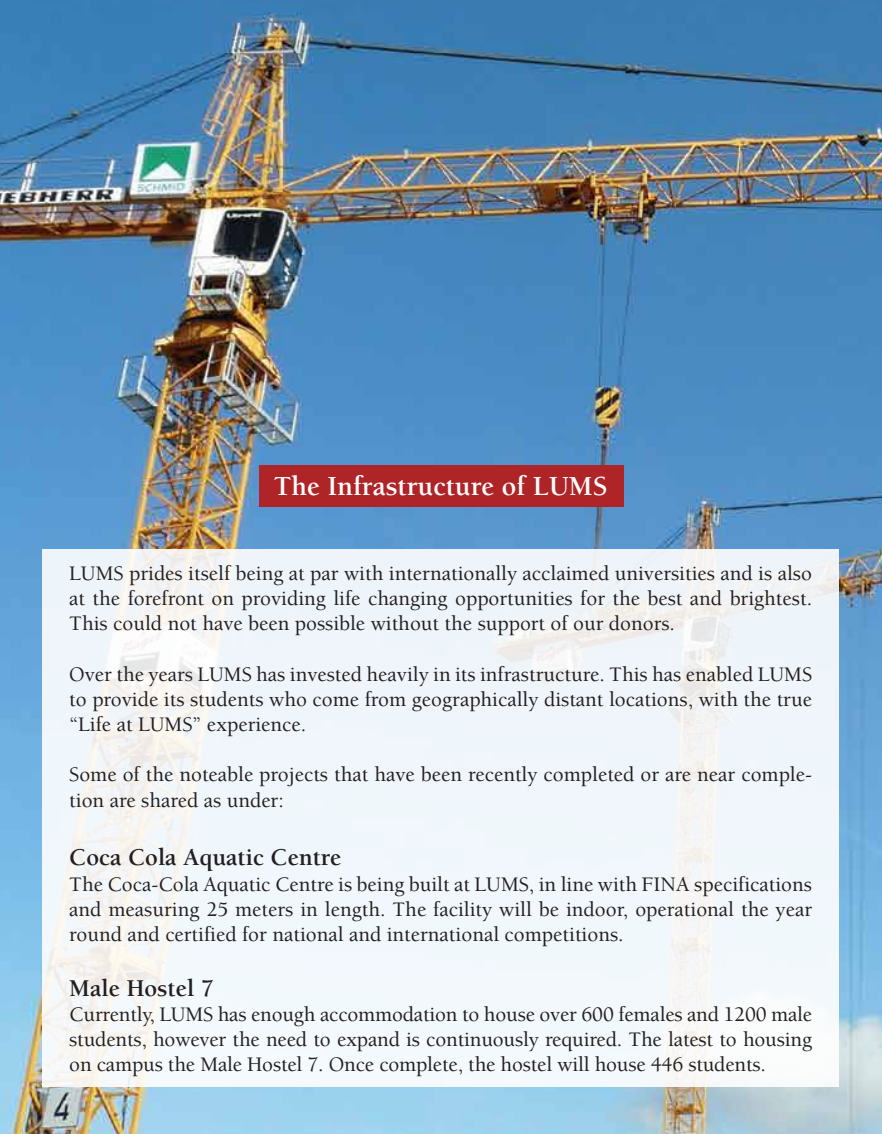
<style>
.page{position:relative;width:882px;height:1134px;background:#fff}
.page>*{position:absolute;margin:0;border:0;box-sizing:border-box;transform-origin:0 0}
.t1{font:700 28.35px "Berkeley";color:#fff}
.t2{font:700 24.68px "Berkeley";color:#231f20}
.t3{font:500 21.18px/25.2px "Berkeley";color:#231f20;text-align:justify}
</style>
<div class="page">
<img style="left:0;top:0;width:882px;height:1134px">
<div style="left:42px;top:550px;width:796px;height:537px;background:linear-gradient(to right,#f2f6f8,#f1f6fa)"></div>
<div style="left:260px;top:465px;width:364px;height:42px;background:#ae2427"></div>
<h1 class="t1" style="left:274px;top:471px;width:335px">The Infrastructure of LUMS</h1>
<p class="t3" style="left:69px;top:561px;width:744px">LUMS prides itself being at par with internationally acclaimed universities and is also at the forefront on providing life changing opportunities for the best and brightest.<br>This could not have been possible without the support of our donors.</p>
<p class="t3" style="left:69px;top:662px;width:744px">Over the years LUMS has invested heavily in its infrastructure. This has enabled LUMS to provide its students who come from geographically distant locations, with the true “Life at LUMS” experience.</p>
<p class="t3" style="left:69px;top:763px;width:744px">Some of the noteable projects that have been recently completed or are near comple&shy;tion are shared as under:</p>
<p class="t2" style="left:69px;top:844px;width:274px">Coca Cola Aquatic Centre</p>
<p class="t3" style="left:69px;top:872px;width:744px">The Coca-Cola Aquatic Centre is being built at LUMS, in line with FINA specifications and measuring 25 meters in length. The facility will be indoor, operational the year round and certified for national and international competitions.</p>
<p class="t2" style="left:69px;top:975px;width:146px">Male Hostel 7</p>
<p class="t3" style="left:69px;top:1002px;width:744px">Currently, LUMS has enough accommodation to house over 600 females and 1200 male students, however the need to expand is continuously required. The latest to housing on campus the Male Hostel 7. Once complete, the hostel will house 446 students.</p>
</div>
